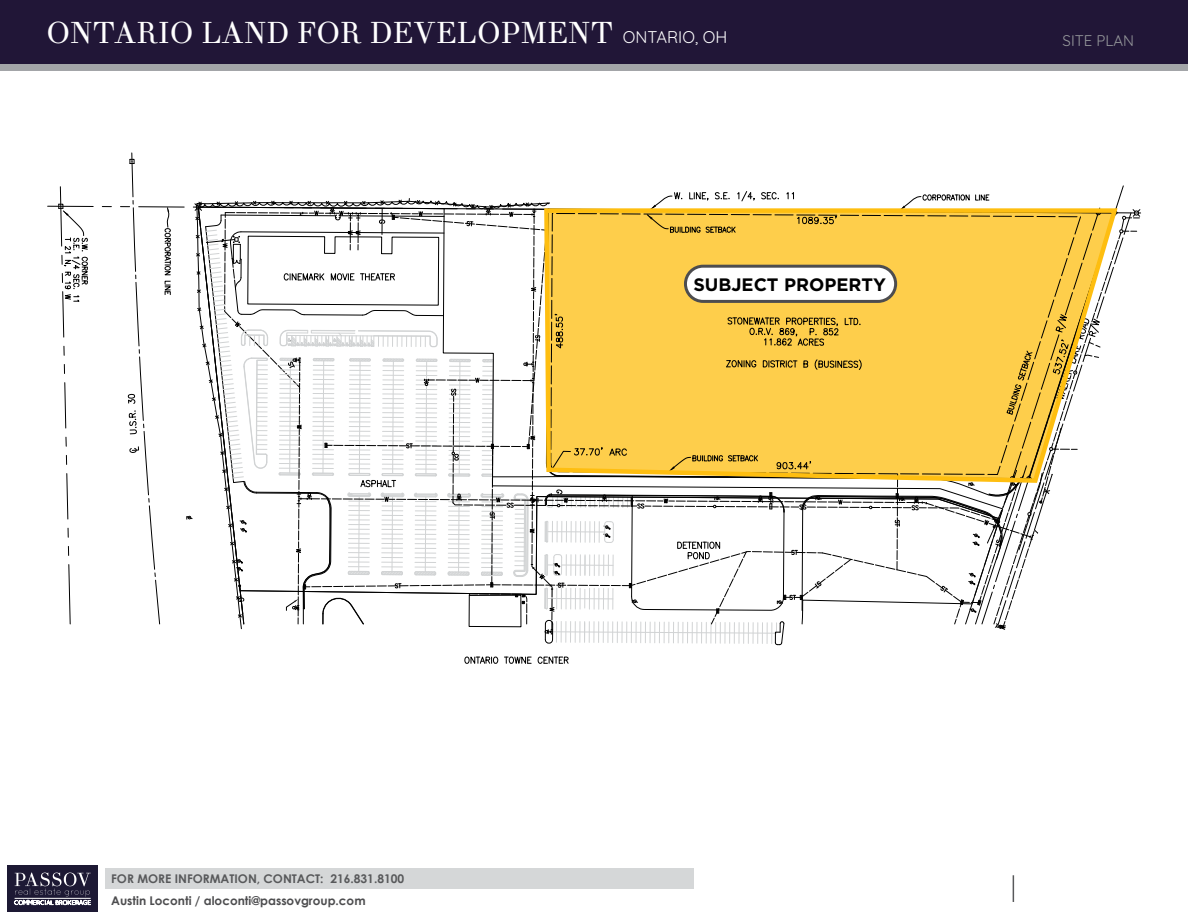
<style>
.page{position:relative;width:1188px;height:918px;background:#fff}
.page>*{position:absolute;margin:0;border:0;box-sizing:border-box;transform-origin:0 0}
.t1{font:30px "Theano Didot";color:#fff}
.t2{font:700 18px "Gotham";color:#000}
.t3{font:15px "Quicksand";color:#97999c}
.t4{font:700 12px "Century Gothic";color:#58595b}
.t5{font:700 12px "Century Gothic";color:#4d4d4f}
.s1{font-family:"Quicksand";font-size:16.5px}
</style>
<div class="page">
<svg style="left:186px;top:185px;width:955px;height:460px"></svg>
<svg style="left:464px;top:656px;width:34px;height:8px"></svg>
<svg style="left:504px;top:656px;width:28px;height:8px"></svg>
<svg style="left:538px;top:656px;width:31px;height:8px"></svg>
<svg style="left:120px;top:153px;width:52px;height:471px"></svg>
<svg style="left:1013px;top:875px;width:1px;height:27px"></svg>
<div style="left:0;top:7px;width:1188px;height:64px;background:#a3a5a8"></div>
<div style="left:0;top:0;width:1188px;height:63px;background:#211637"></div>
<div style="left:105px;top:868px;width:588px;height:21px;background:#d5d7d8"></div>
<div style="left:7px;top:865px;width:91px;height:47px;background:#1d1934"></div>
<svg style="left:14px;top:873px;width:77px;height:32px"></svg>
<hr style="left:15px;top:898px;width:76px;height:1px;background:#fff">
<svg style="left:542px;top:206px;width:579px;height:279px;background:#f5cb59"></svg>
<div style="left:685px;top:266px;width:211px;height:35px;background:#fff;border-radius:18px"></div>
<div style="left:684px;top:265px;width:213px;height:38px;border:3px solid #4d4d4f;border-radius:18px"></div>
<h1 class="t1" style="left:46px;top:14px;width:683px">ONTARIO LAND FOR DEVELOPMENT <span class="s1">ONTARIO, OH</span></h1>
<h2 class="t2" style="left:693px;top:273px;width:194px">SUBJECT PROPERTY</h2>
<p class="t3" style="left:1063px;top:29px;width:73px">SITE PLAN</p>
<p class="t4" style="left:111px;top:869px;width:295px">FOR MORE INFORMATION, CONTACT: 216.831.8100</p>
<p class="t5" style="left:111px;top:891px;width:256px">Austin Loconti / aloconti@passovgroup.com</p>
</div>
